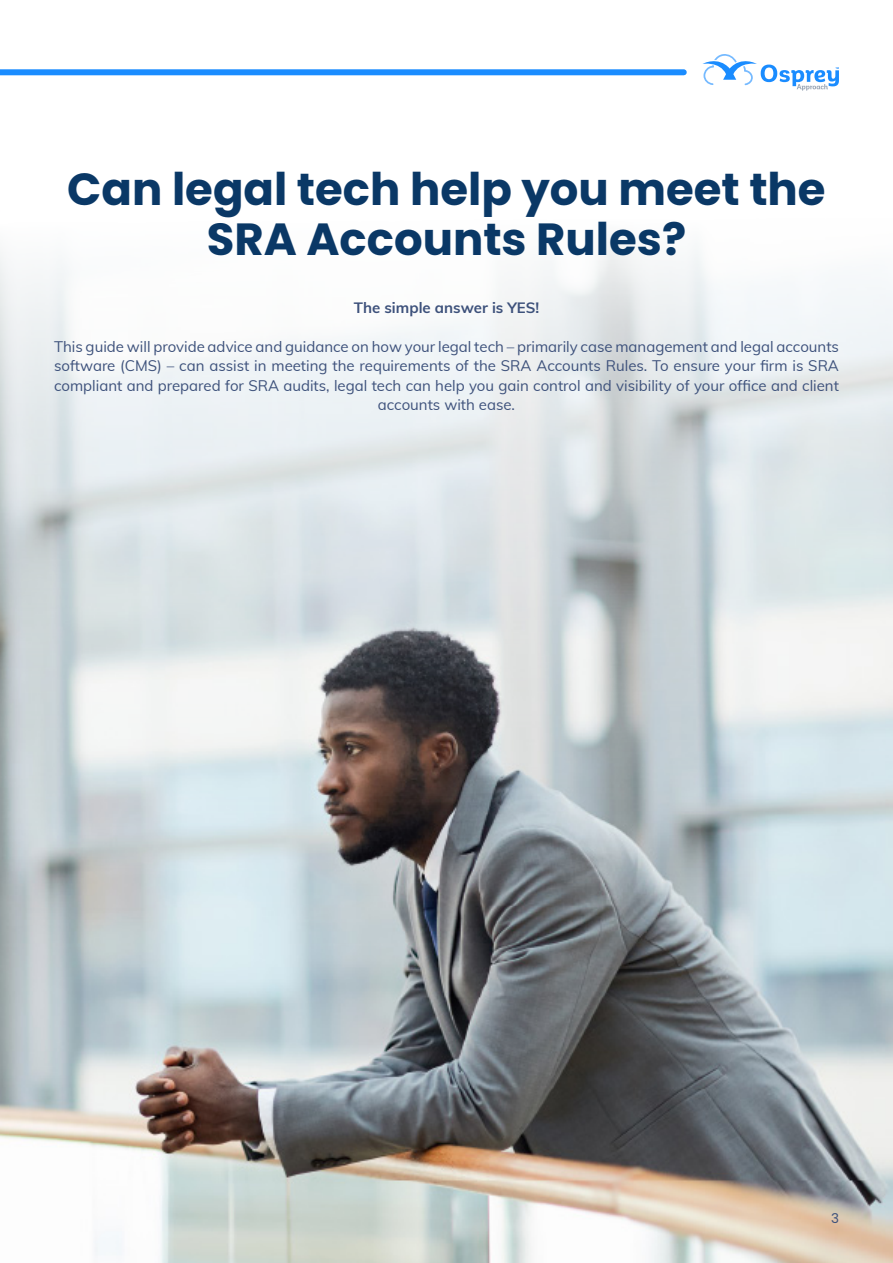
<style>
.page{position:relative;width:893px;height:1263px;background:#fff}
.page>*{position:absolute;margin:0;border:0;box-sizing:border-box;transform-origin:0 0}
.t1{font:700 45px/49.5px "Poppins";color:#0a3866;text-align:center}
.t2{font:15px/19.5px "Muli";color:#3d517b;text-align:center}
.t3{font:700 15px "Muli";color:#3d517b}
.t4{font:13.5px "Poppins";color:#3d517b}
</style>
<div class="page">
<img style="left:0;top:241px;width:893px;height:1022px">
<svg style="left:702px;top:54px;width:137px;height:37px"></svg>
<div style="left:0;top:69px;width:684px;height:6px;background:#1a8cff"></div>
<p class="t1" style="left:67px;top:165px;width:760px">Can legal tech help you meet the<br>SRA Accounts Rules?</p>
<p class="t3" style="left:354px;top:296px;width:187px">The simple answer is YES!</p>
<p class="t2" style="left:54px;top:336px;width:786px">This guide will provide advice and guidance on how your legal tech – primarily case management and legal accounts software (CMS) – can assist in meeting the requirements of the SRA Accounts Rules. To ensure your firm is SRA compliant and prepared for SRA audits, legal tech can help you gain control and visibility of your office and client accounts with ease.</p>
<p class="t4" style="left:831px;top:1210px;width:9px">3</p>
</div>
